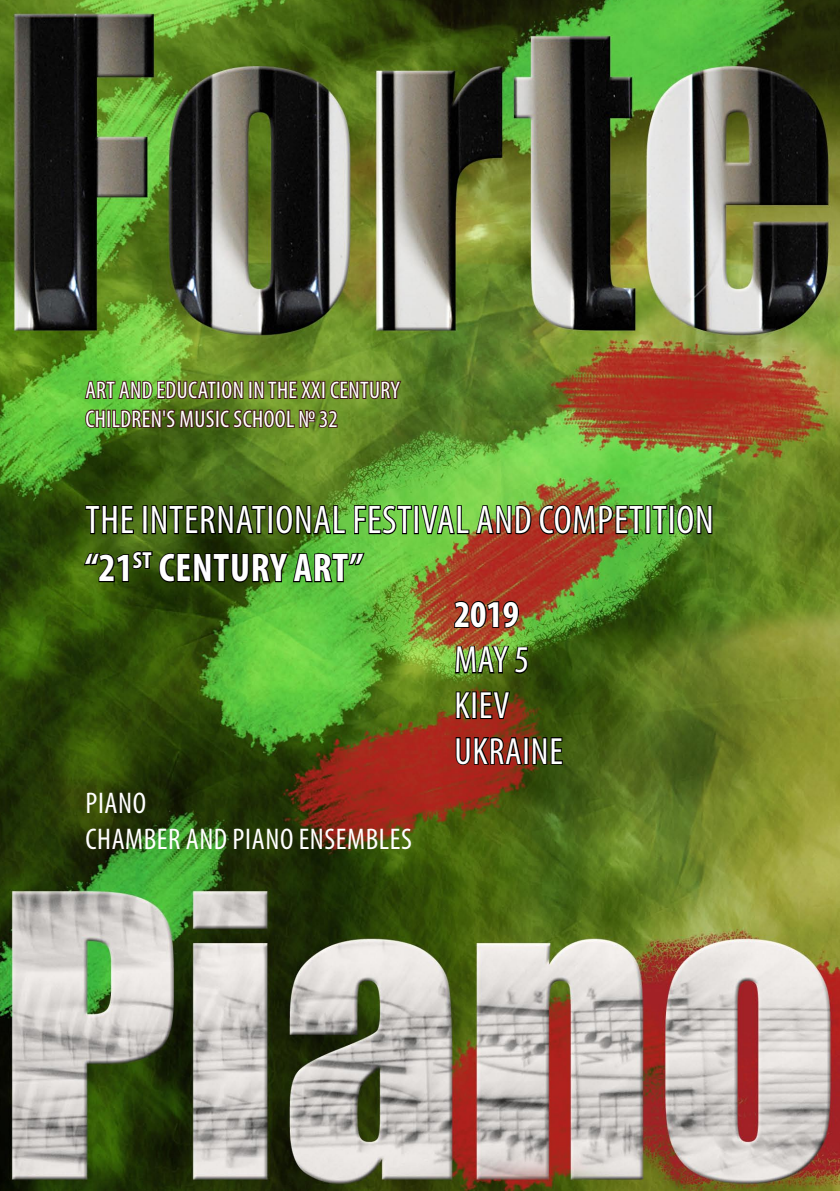
<style>
.page{position:relative;width:840px;height:1191px;background:#fff}
.page>*{position:absolute;margin:0;border:0;box-sizing:border-box;transform-origin:0 0}
.t1{font:condensed 40px "Myriad Pro";letter-spacing:.02em;color:#fff}
.t2{font:700 condensed 40px "Myriad Pro";letter-spacing:.02em;color:#fff}
.t3{font:condensed 38px "Myriad Pro";letter-spacing:.02em;color:#fff}
.t4{font:700 condensed 38px "Myriad Pro";color:#fff}
.t5{font:condensed 30px "Myriad Pro";letter-spacing:.02em;color:#fff}
.t6{font:condensed 24px "Myriad Pro";letter-spacing:.02em;color:#fff}
</style>
<div class="page">
<img style="left:0;top:0;width:839px;height:1191px">
<svg style="left:84px;top:504px;width:51px;height:31px;background:#233607"></svg>
<div style="left:142px;top:505px;width:5px;height:29px;border:2px solid #000"></div>
<svg style="left:150px;top:496px;width:117px;height:45px;background:#293e0c"></svg>
<div style="left:268px;top:505px;width:5px;height:29px;border:2px solid #000"></div>
<svg style="left:274px;top:496px;width:72px;height:45px;background:#395c17"></svg>
<svg style="left:353px;top:504px;width:60px;height:31px;background:#427c2b"></svg>
<div style="left:413px;top:505px;width:5px;height:29px;border:2px solid #000"></div>
<img style="left:419px;top:496px;width:225px;height:45px">
<div style="left:645px;top:505px;width:5px;height:29px;border:2px solid #000"></div>
<svg style="left:651px;top:504px;width:17px;height:31px"></svg>
<div style="left:668px;top:505px;width:5px;height:29px;border:2px solid #000"></div>
<svg style="left:675px;top:496px;width:38px;height:45px;background:#39601d"></svg>
<svg style="left:82px;top:547px;width:284px;height:44px;background:#2f5713"></svg>
<svg style="left:452px;top:600px;width:67px;height:29px;background:#6c2818"></svg>
<svg style="left:453px;top:645px;width:75px;height:30px;background:#3b5318"></svg>
<svg style="left:454px;top:690px;width:18px;height:30px"></svg>
<div style="left:471px;top:691px;width:5px;height:28px;border:2px solid #000"></div>
<svg style="left:479px;top:690px;width:32px;height:30px"></svg>
<svg style="left:454px;top:736px;width:69px;height:30px;background:#58150e"></svg>
<div style="left:523px;top:737px;width:5px;height:27px;border:2px solid #000"></div>
<svg style="left:531px;top:728px;width:32px;height:44px"></svg>
<svg style="left:83px;top:358px;width:319px;height:90px;background:#5c7926"></svg>
<p class="t6" style="left:85px;top:375px;width:316px">ART AND EDUCATION IN THE XXI CENTU RY</p>
<p class="t6" style="left:85px;top:404px;width:253px">CHILDREN'S MUSIC SCHOOL № 32</p>
<p class="t1" style="left:85px;top:496px;width:629px">THE INTERNATIONAL FESTIVAL AND COMPETITION</p>
<p class="t2" style="left:85px;top:543px;width:279px">“21<sup>ST</sup> CENTURY ART”</p>
<p class="t5" style="left:85px;top:785px;width:62px">PIANO</p>
<p class="t5" style="left:85px;top:821px;width:328px">CHAMBER AND PIANO ENSEMBLES</p>
<p class="t4" style="left:454px;top:590px;width:66px">2019</p>
<p class="t3" style="left:454px;top:637px;width:76px">MAY 5</p>
<p class="t3" style="left:454px;top:682px;width:56px">KIEV</p>
<p class="t3" style="left:454px;top:728px;width:110px">UKRAINE</p>
</div>
